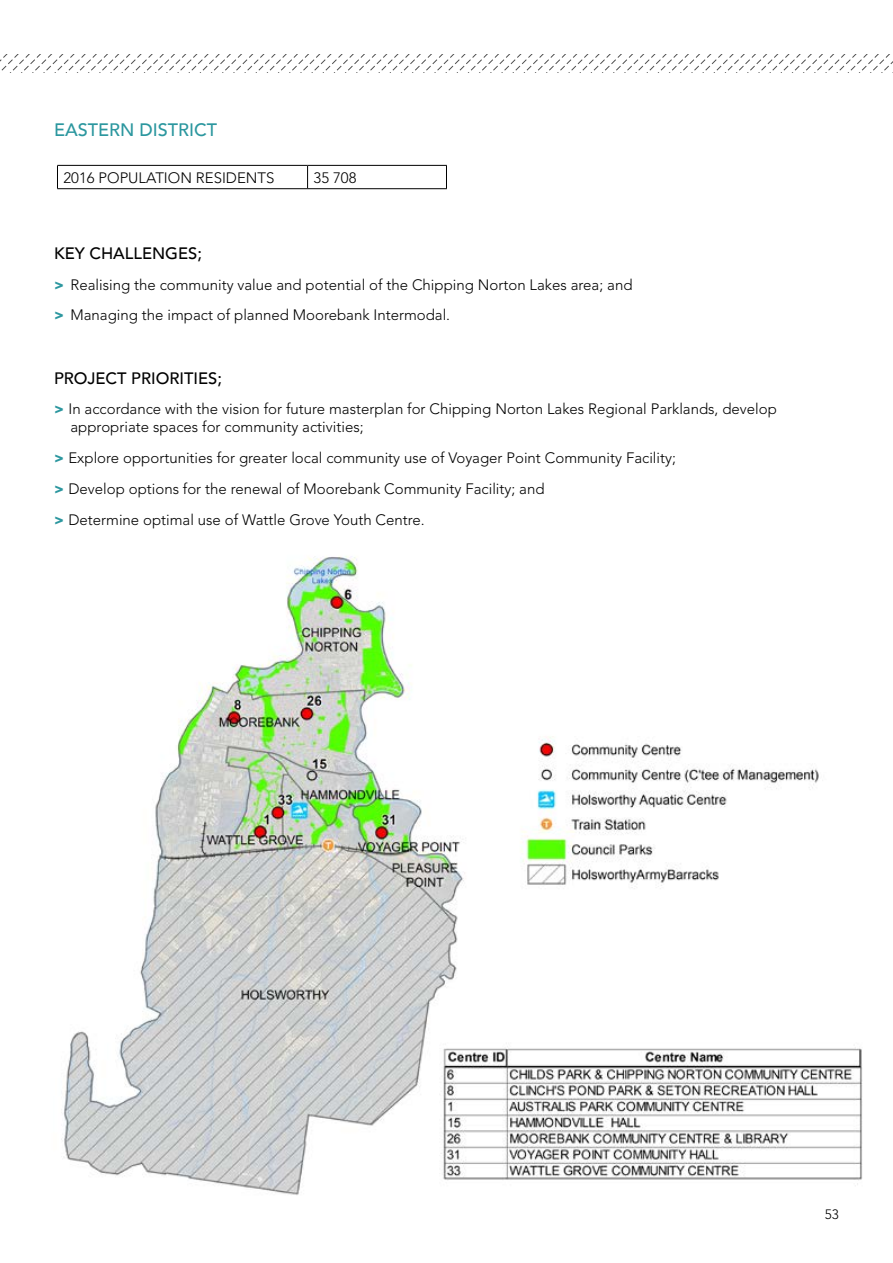
<style>
.page{position:relative;width:893px;height:1263px;background:#fff}
.page>*{position:absolute;margin:0;border:0;box-sizing:border-box;transform-origin:0 0}
.t1{font:500 18px "Avenir";color:#2c979f}
.t2{font:500 16.5px "Avenir";color:#000}
.t3{font:300 15px/30.8px "Avenir LT Std";color:#000}
.t4{font:300 13.5px "Avenir LT Std";color:#000}
.s1{font-weight:900;color:#2c979f}
</style>
<div class="page">
<svg style="left:0;top:54px;width:893px;height:17px"></svg>
<img style="left:61px;top:556px;width:802px;height:639px">
<hr style="left:57px;top:165px;width:251px;height:1px;background:#000">
<hr style="left:308px;top:165px;width:139px;height:1px;background:#000">
<svg style="left:446px;top:166px;width:1px;height:22px"></svg>
<svg style="left:57px;top:166px;width:1px;height:22px"></svg>
<svg style="left:307px;top:166px;width:1px;height:22px"></svg>
<hr style="left:57px;top:188px;width:251px;height:1px;background:#000">
<hr style="left:308px;top:188px;width:139px;height:1px;background:#000">
<p class="t1" style="left:54px;top:114px;width:165px">EASTERN DISTRICT</p>
<p class="t3" style="left:63px;top:162px;width:213px">2016 POPULATION RESIDENTS</p>
<p class="t3" style="left:314px;top:162px;width:44px">35 708</p>
<p class="t2" style="left:54px;top:239px;width:149px">KEY CHALLENGES;</p>
<p class="t3" style="left:54px;top:269px;width:580px"><span class="s1">&gt;</span> Realising the community value and potential of the Chipping Norton Lakes area; and <span class="s1">&gt;</span> Managing the impact of planned Moorebank Intermodal.</p>
<p class="t2" style="left:54px;top:364px;width:170px">PROJECT PRIORITIES;</p>
<p class="t3" style="left:70px;top:400px;width:708px;line-height:18px;text-indent:-16px"><span class="s1">&gt;</span> In accordance with the vision for future masterplan for Chipping Norton Lakes Regional Parklands, develop appropriate spaces for community activities;</p>
<p class="t3" style="left:54px;top:443px;width:623px"><span class="s1">&gt;</span> Explore opportunities for greater local community use of Voyager Point Community Facility; <span class="s1">&gt;</span> Develop options for the renewal of Moorebank Community Facility; and<br><span class="s1">&gt;</span> Determine optimal use of Wattle Grove Youth Centre.</p>
<p class="t4" style="left:825px;top:1206px;width:16px">53</p>
</div>
